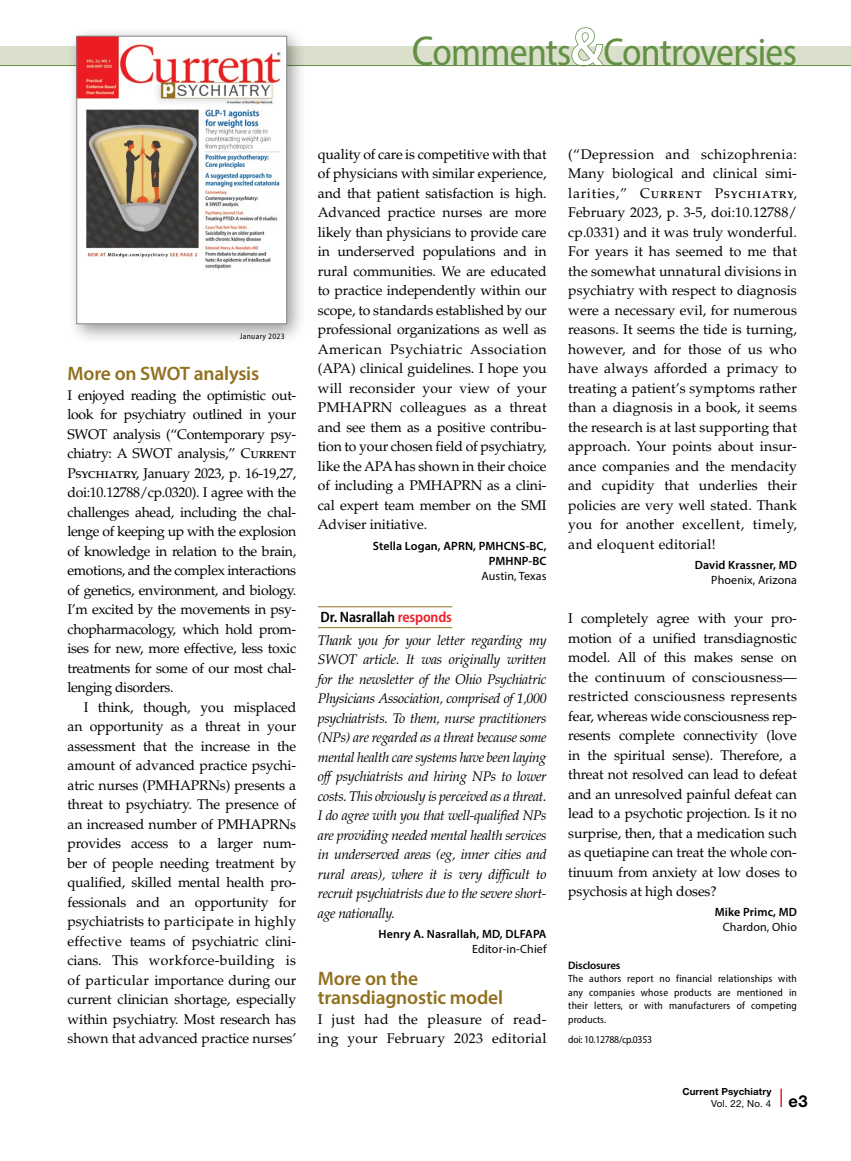
<style>
.page{position:relative;width:851px;height:1161px;background:#fff}
.page>*{position:absolute;margin:0;border:0;box-sizing:border-box;transform-origin:0 0}
.t1{font:semi-condensed 39px "Myriad Pro";letter-spacing:-.02em;color:#639144}
.sub2{font:600 19.5px/18.8px "Myriad Pro";letter-spacing:-.01em;color:#91701f}
.sub2_author{font:600 semi-condensed 15px "Myriad Pro";letter-spacing:-.01em;color:#000}
.body{font:14.1px/19.5px "Palatino LT Std";letter-spacing:-.01em;color:#000;text-align:justify}
.body_indent{font:14.1px/19.5px "Palatino LT Std";letter-spacing:-.01em;color:#000;text-align:justify}
.body-2{font:14.1px/19.5px "Palatino LT Std";letter-spacing:.02em;color:#000}
.body_response{font:italic 13.8px/19.5px "Palatino LT Std";letter-spacing:-.025em;color:#000;text-align:justify}
.bbody_name{font:600 12px/15px "Myriad Pro";letter-spacing:.01em;color:#000;text-align:right}
.body_af{font:12px "Myriad Pro";letter-spacing:.01em;color:#000}
.bbody_disclosure{font:600 10.8px "Myriad Pro";letter-spacing:-.01em;color:#000}
.disclosure{font:semi-condensed 10.5px/13.5px "Myriad Pro";letter-spacing:.02em;color:#000;text-align:justify}
.disclosure-2{font:semi-condensed 10.5px "Myriad Pro";letter-spacing:-.025em;color:#000}
.t2{font:700 9.75px/12px "Helvetica Neue LT Std";letter-spacing:.015em;color:#000}
.t3{font:semi-condensed 8.25px "Myriad Pro";letter-spacing:.03em;color:#000}
.s1{font-size:42px}
.s2{font-weight:600;font-size:54px;color:#fff}
.s3{color:#ed1d24}
.s4{font-weight:400}
.s5{font-size:16.5px}
</style>
<div class="page">
<svg style="left:780px;top:1089px;width:1px;height:18px"></svg>
<div style="left:0;top:46px;width:850px;height:20px;background:#dbe0cd"></div>
<svg style="left:571px;top:27px;width:33px;height:40px"></svg>
<hr style="left:0;top:65px;width:850px;height:1px;background:#639144">
<hr style="left:318px;top:607px;width:134px;height:1px;background:#91701f">
<hr style="left:318px;top:627px;width:134px;height:1px;background:#91701f">
<div style="left:67px;top:26px;width:240px;height:319px;background:#000;opacity:.4"></div>
<img style="left:78px;top:38px;width:207px;height:284px">
<div style="left:76px;top:36px;width:211px;height:288px;border:1px solid #808285"></div>
<h1 class="t1" style="left:411px;top:28px;width:387px"><span class="s1">C</span>omments<span class="s2">&amp;</span>Controversies</h1>
<p class="t3" style="left:240px;top:332px;width:46px">January 2023</p>
<p class="sub2" style="left:68px;top:364px;width:193px">More on SWOT analysis</p>
<p class="body" style="left:68px;top:385px;width:230px">I enjoyed reading the optimistic out&shy;look for psychiatry outlined in your SWOT analysis (“Contemporary psy&shy;chiatry: A SWOT analysis,” Current Psychiatry, January 2023, p. 16-19,27, doi:10.12788/cp.0320). I agree with the challenges ahead, including the chal&shy;lenge of keeping up with the explosion of knowledge in relation to the brain, emotions, and the complex interactions of genetics, environment, and biology.<br>I’m excited by the movements in psy&shy;chopharmacology, which hold prom&shy;ises for new, more effective, less toxic treatments for some of our most chal&shy;lenging disorders.</p>
<p class="body_indent" style="left:68px;top:697px;width:230px;text-indent:16px">I think, though, you misplaced an opportunity as a threat in your assessment that the increase in the amount of advanced practice psychi&shy;atric nurses (PMHAPRNs) presents a threat to psychiatry. The presence of an increased number of PMHAPRNs provides access to a larger num&shy;ber of people needing treatment by qualified, skilled mental health pro&shy;fessionals and an opportunity for psychiatrists to participate in highly effective teams of psychiatric clini&shy;cians. This workforce-building is of particular importance during our current clinician shortage, especially within psychiatry. Most research has shown that advanced practice nurses’</p>
<p class="body_indent" style="left:318px;top:144px;width:230px">quality of care is competitive with that of physicians with similar experience, and that patient satisfaction is high.<br>Advanced practice nurses are more likely than physicians to provide care in underserved populations and in rural communities. We are educated to practice independently within our scope, to standards established by our professional organizations as well as American Psychiatric Association (APA) clinical guidelines. I hope you will reconsider your view of your PMHAPRN colleagues as a threat and see them as a positive contribu&shy;tion to your chosen field of psychiatry, like the APA has shown in their choice of including a PMHAPRN as a clini&shy;cal expert team member on the SMI Adviser initiative.</p>
<p class="bbody_name" style="left:373px;top:538px;width:175px">Stella Logan, APRN, PMHCNS-BC,<br>PMHNP-BC</p>
<p class="body_af" style="left:481px;top:568px;width:67px">Austin, Texas</p>
<p class="sub2_author" style="left:320px;top:607px;width:133px">Dr. Nasrallah <span class="s3">responds</span></p>
<p class="body_response" style="left:318px;top:631px;width:230px">Thank you for your letter regarding my SWOT article. It was originally written for the newsletter of the Ohio Psychiatric Physicians Association, comprised of 1,000 psychiatrists. To them, nurse practitioners (NPs) are regarded as a threat because some mental health care systems have been laying off psychiatrists and hiring NPs to lower costs. This obviously is perceived as a threat.<br>I do agree with you that well-qualified NPs are providing needed mental health services in underserved areas (eg, inner cities and rural areas), where it is very difficult to recruit psychiatrists due to the severe short&shy;age nationally.</p>
<p class="bbody_name" style="left:378px;top:926px;width:169px">Henry A. Nasrallah, MD, DLFAPA</p>
<p class="body_af" style="left:472px;top:942px;width:76px">Editor-in-Chief</p>
<p class="sub2" style="left:318px;top:969px;width:187px">More on the transdiagnostic model</p>
<p class="body-2" style="left:318px;top:1009px;width:230px">I just had the pleasure of read&shy;ing your February 2023 editorial</p>
<p class="body" style="left:568px;top:144px;width:230px">(“Depression and schizophrenia:<br>Many biological and clinical simi&shy;larities,” Current Psychiatry, February 2023, p. 3-5, doi:10.12788/ cp.0331) and it was truly wonderful.<br>For years it has seemed to me that the somewhat unnatural divisions in psychiatry with respect to diagnosis were a necessary evil, for numerous reasons. It seems the tide is turning, however, and for those of us who have always afforded a primacy to treating a patient’s symptoms rather than a diagnosis in a book, it seems the research is at last supporting that approach. Your points about insur&shy;ance companies and the mendacity and cupidity that underlies their policies are very well stated. Thank you for another excellent, timely, and eloquent editorial!</p>
<p class="bbody_name" style="left:694px;top:557px;width:104px">David Krassner, MD</p>
<p class="body_af" style="left:711px;top:573px;width:87px">Phoenix, Arizona</p>
<p class="body" style="left:568px;top:609px;width:230px">I completely agree with your pro&shy;motion of a unified transdiagnostic model. All of this makes sense on the continuum of consciousness— restricted consciousness represents fear, whereas wide consciousness rep&shy;resents complete connectivity (love in the spiritual sense). Therefore, a threat not resolved can lead to defeat and an unresolved painful defeat can lead to a psychotic projection. Is it no surprise, then, that a medication such as quetiapine can treat the whole con&shy;tinuum from anxiety at low doses to psychosis at high doses?</p>
<p class="bbody_name" style="left:714px;top:905px;width:84px">Mike Primc, MD</p>
<p class="body_af" style="left:722px;top:920px;width:76px">Chardon, Ohio</p>
<p class="bbody_disclosure" style="left:568px;top:958px;width:54px">Disclosures</p>
<p class="disclosure" style="left:568px;top:972px;width:230px">The authors report no financial relationships with any companies whose products are mentioned in their letters, or with manufacturers of competing products.</p>
<p class="disclosure-2" style="left:568px;top:1033px;width:85px">doi: 10.12788/cp.0353</p>
<p class="t2" style="left:711px;top:1085px;width:98px;text-indent:-29px">Current Psychiatry<br><span class="s4">Vol. 22, No. 4</span> <span class="s5">e3</span></p>
</div>
